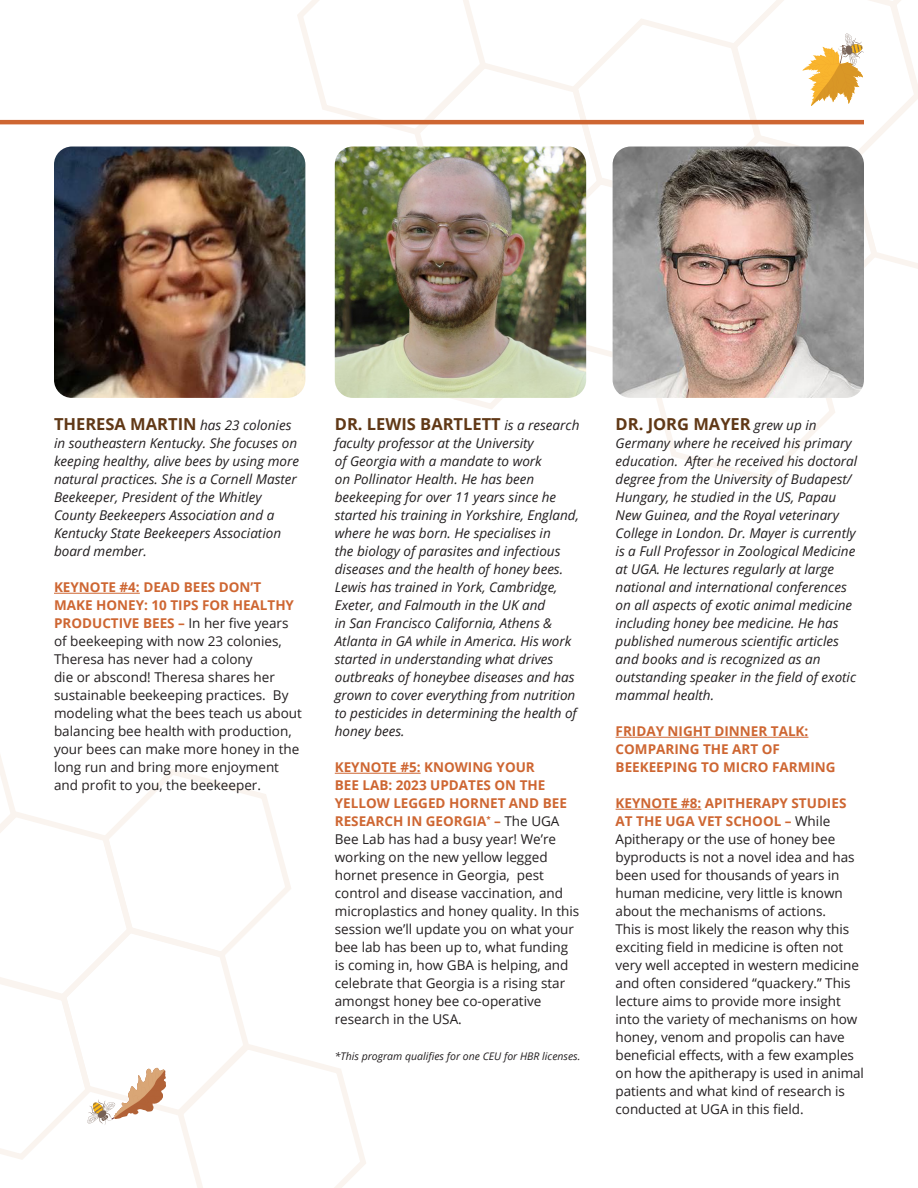
<style>
.page{position:relative;width:918px;height:1188px;background:#fff}
.page>*{position:absolute;margin:0;border:0;box-sizing:border-box;transform-origin:0 0}
.t1{font:700 16.5px "Open Sans";color:#603816}
.t2{font:13.5px/18px "Open Sans";color:#231f20}
.t3{font:italic 13.5px/18px "Open Sans";color:#231f20}
.t4{font:700 13.5px/18px "Open Sans";color:#ce6632}
.t5{font:italic 10.5px "Open Sans";color:#231f20}
.s1{font-weight:400;font-style:italic;font-size:13.5px;color:#231f20}
.s2{font-weight:700;color:#ce6632}
</style>
<div class="page">
<hr style="left:54px;top:593px;width:86px;height:1px;background:#ce6632">
<hr style="left:335px;top:773px;width:86px;height:1px;background:#ce6632">
<hr style="left:616px;top:737px;width:192px;height:1px;background:#ce6632">
<hr style="left:616px;top:809px;width:85px;height:1px;background:#ce6632">
<img style="left:54px;top:147px;width:240px;height:251px">
<hr style="left:0;top:120px;width:864px;height:4px;background:#ce6632">
<img style="left:294px;top:0;width:624px;height:481px">
<svg style="left:0;top:755px;width:369px;height:433px"></svg>
<p class="t1" style="left:54px;top:413px;width:239px">THERESA MARTIN <span class="s1">has 23 colonies</span></p>
<p class="t3" style="left:54px;top:434px;width:247px">in southeastern Kentucky. She focuses on keeping healthy, alive bees by using more natural practices. She is a Cornell Master Beekeeper, President of the Whitley County Beekeepers Association and a Kentucky State Beekeepers Association board member.</p>
<p class="t2" style="left:54px;top:578px;width:249px"><span class="s2">KEYNOTE #4: DEAD BEES DON’T MAKE HONEY: 10 TIPS FOR HEALTHY PRODUCTIVE BEES –</span> In her five years of beekeeping with now 23 colonies, Theresa has never had a colony<br>die or abscond! Theresa shares her sustainable beekeeping practices. By modeling what the bees teach us about balancing bee health with production, your bees can make more honey in the long run and bring more enjoyment and profit to you, the beekeeper.</p>
<p class="t1" style="left:335px;top:413px;width:246px">DR. LEWIS BARTLETT <span class="s1">is a research</span></p>
<p class="t3" style="left:335px;top:434px;width:246px">faculty professor at the University<br>of Georgia with a mandate to work<br>on Pollinator Health. He has been beekeeping for over 11 years since he started his training in Yorkshire, England, where he was born. He specialises in<br>the biology of parasites and infectious diseases and the health of honey bees.<br>Lewis has trained in York, Cambridge, Exeter, and Falmouth in the UK and<br>in San Francisco California, Athens &amp; Atlanta in GA while in America. His work started in understanding what drives outbreaks of honeybee diseases and has grown to cover everything from nutrition to pesticides in determining the health of honey bees.</p>
<p class="t4" style="left:335px;top:758px;width:202px">KEYNOTE #5: KNOWING YOUR</p>
<p class="t2" style="left:335px;top:776px;width:246px"><span class="s2">BEE LAB: 2023 UPDATES ON THE<br>YELLOW LEGGED HORNET AND BEE<br>RESEARCH IN GEORGIA</span><sup>*</sup> <span class="s2">–</span> The UGA<br>Bee Lab has had a busy year! We’re working on the new yellow legged hornet presence in Georgia, pest control and disease vaccination, and microplastics and honey quality. In this session we’ll update you on what your bee lab has been up to, what funding is coming in, how GBA is helping, and celebrate that Georgia is a rising star amongst honey bee co-operative research in the USA.</p>
<p class="t5" style="left:335px;top:1049px;width:247px">*This program qualifies for one CEU for HBR licenses.</p>
<p class="t1" style="left:616px;top:413px;width:202px">DR. JORG MAYER <span class="s1">grew up in</span></p>
<p class="t3" style="left:616px;top:434px;width:243px">Germany where he received his primary education. After he received his doctoral degree from the University of Budapest/ Hungary, he studied in the US, Papau New Guinea, and the Royal veterinary College in London. Dr. Mayer is currently is a Full Professor in Zoological Medicine at UGA. He lectures regularly at large national and international conferences on all aspects of exotic animal medicine including honey bee medicine. He has published numerous scientific articles and books and is recognized as an outstanding speaker in the field of exotic mammal health.</p>
<p class="t4" style="left:616px;top:722px;width:222px">FRIDAY NIGHT DINNER TALK:<br>COMPARING THE ART OF<br>BEEKEEPING TO MICRO FARMING</p>
<p class="t2" style="left:616px;top:794px;width:250px"><span class="s2">KEYNOTE #8: APITHERAPY STUDIES AT THE UGA VET SCHOOL –</span> While Apitherapy or the use of honey bee byproducts is not a novel idea and has been used for thousands of years in human medicine, very little is known about the mechanisms of actions.<br>This is most likely the reason why this exciting field in medicine is often not very well accepted in western medicine and often considered “quackery.” This lecture aims to provide more insight into the variety of mechanisms on how honey, venom and propolis can have beneficial effects, with a few examples on how the apitherapy is used in animal patients and what kind of research is conducted at UGA in this field.</p>
</div>
